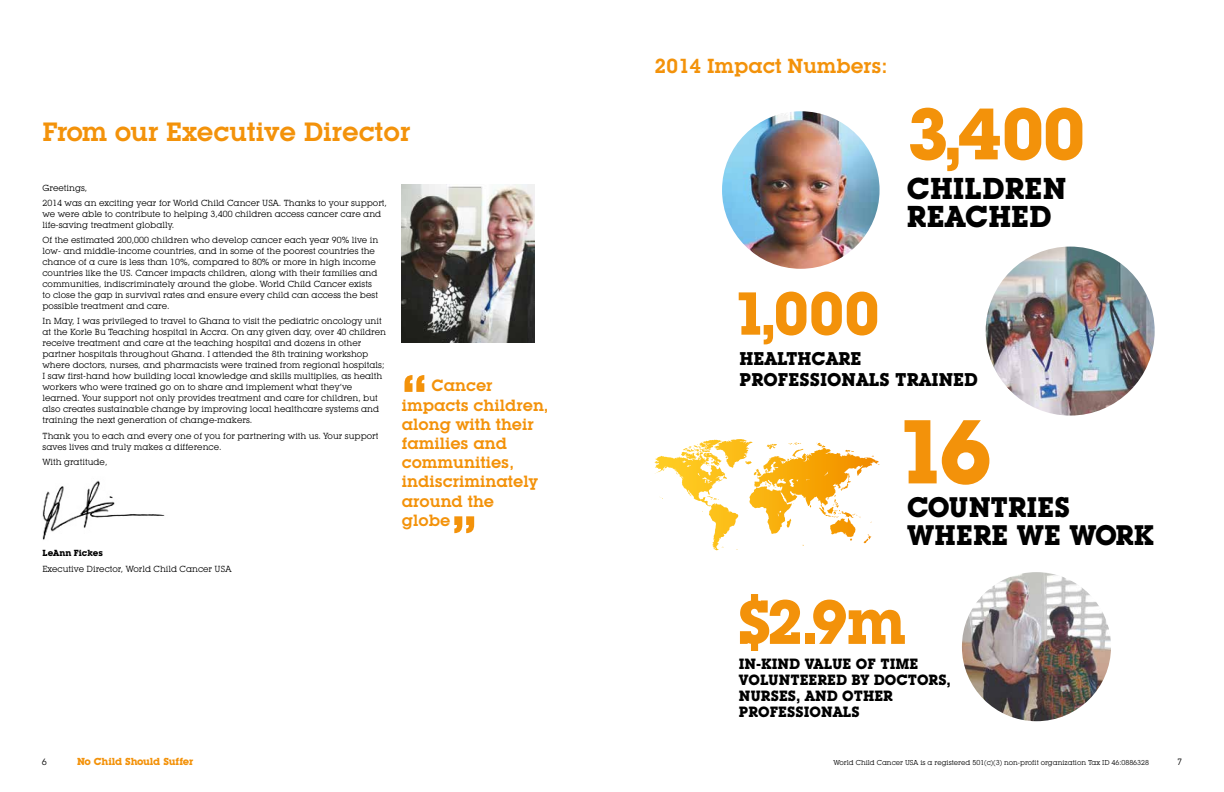
<style>
.page{position:relative;width:1224px;height:792px;background:#fff}
.page>*{position:absolute;margin:0;border:0;box-sizing:border-box;transform-origin:0 0}
.t1{font:700 88.9px "Lubalin Graph IT Cby BT";color:#f3920a}
.t2{font:700 71.5px "Lubalin Graph IT Cby BT";color:#f3920a}
.t3{font:600 64px "Lubalin Graph IT Cby BT";color:#f3920a}
.t4{font:700 61.1px "Lubalin Graph IT Cby BT";color:#f3920a}
.t5{font:700 59.4px "Lubalin Graph IT Cby BT";color:#f3920a}
.t6{font:700 29.7px/27.5px "Lubalin Graph IT Cby BT";color:#000}
.t7{font:700 27.8px/27.6px "Lubalin Graph IT Cby BT";color:#000}
.t8{font:600 26px "Lubalin Graph IT Cby BT";color:#f3920a}
.t9{font:600 20px "Lubalin Graph IT Cby BT";color:#f3920a}
.t10{font:700 18.1px/21.4px "Lubalin Graph IT Cby BT";color:#000}
.t11{font:600 16px/19.2px "Lubalin Graph IT Cby BT";color:#f3920a}
.t12{font:700 14.6px/16.2px "Lubalin Graph IT Cby BT";color:#000}
.t13{font:700 10px "Lubalin Graph IT Cby BT";letter-spacing:-.02em;color:#f3920a}
.t14{font:9px "Lubalin Graph IT Cby BT";color:#000}
.t15{font:8.7px/11px "Lubalin Graph IT Cby BT";color:#000}
.t16{font:700 8.7px "Lubalin Graph IT Cby BT";color:#000}
.t17{font:7px "Lubalin Graph IT Cby BT";color:#000}
</style>
<div class="page">
<img style="left:402px;top:184px;width:132px;height:159px">
<img style="left:722px;top:111px;width:158px;height:158px;border-radius:79px">
<img style="left:986px;top:247px;width:169px;height:169px;border-radius:85px">
<img style="left:962px;top:572px;width:149px;height:149px;border-radius:75px">
<svg style="left:714px;top:439px;width:26px;height:29px"></svg>
<img style="left:42px;top:480px;width:123px;height:60px">
<h3 class="t8" style="left:43px;top:116px;width:370px">From our Executive Director</h3>
<p class="t15" style="left:43px;top:180px;width:346px;line-height:15.3px">Greetings,<br>2014 was an exciting year for World Child Cancer USA. Thanks to your support,</p>
<p class="t15" style="left:43px;top:208px;width:340px">we were able to contribute to helping 3,400 children access cancer care and life-saving treatment globally.</p>
<p class="t15" style="left:43px;top:234px;width:337px">Of the estimated 200,000 children who develop cancer each year 90% live in low- and middle-income countries, and in some of the poorest countries the chance of a cure is less than 10%, compared to 80% or more in high income countries like the US. Cancer impacts children, along with their families and communities, indiscriminately around the globe. World Child Cancer exists to close the gap in survival rates and ensure every child can access the best possible treatment and care.</p>
<p class="t15" style="left:43px;top:316px;width:345px">In May, I was privileged to travel to Ghana to visit the pediatric oncology unit at the Korle Bu Teaching hospital in Accra. On any given day, over 40 children receive treatment and care at the teaching hospital and dozens in other partner hospitals throughout Ghana. I attended the 8th training workshop where doctors, nurses, and pharmacists were trained from regional hospitals; I saw first-hand how building local knowledge and skills multiplies, as health workers who were trained go on to share and implement what they’ve learned. Your support not only provides treatment and care for children, but also creates sustainable change by improving local healthcare systems and training the next generation of change-makers.</p>
<p class="t15" style="left:43px;top:430px;width:337px">Thank you to each and every one of you for partnering with us. Your support saves lives and truly makes a difference.</p>
<p class="t15" style="left:43px;top:456px;width:66px">With gratitude,</p>
<p class="t16" style="left:43px;top:548px;width:62px">LeAnn Fickes</p>
<p class="t15" style="left:43px;top:563px;width:190px">Executive Director, World Child Cancer USA</p>
<h3 class="t3" style="left:402px;top:360px;width:27px">“</h3>
<h3 class="t11" style="left:402px;top:376px;width:148px;text-indent:30px">Cancer impacts children, along with their families and communities, indiscriminately around the<br>globe</h3>
<h3 class="t3" style="left:452px;top:500px;width:27px">”</h3>
<h3 class="t9" style="left:655px;top:54px;width:234px">2014 Impact Numbers:</h3>
<h2 class="t2" style="left:907px;top:91px;width:180px">3,400</h2>
<h3 class="t6" style="left:907px;top:175px;width:161px">CHILDREN<br>REACHED</h3>
<h3 class="t5" style="left:732px;top:277px;width:149px">1,000</h3>
<h3 class="t10" style="left:739px;top:348px;width:240px">HEALTHCARE<br>PROFESSIONALS TRAINED</h3>
<h1 class="t1" style="left:895px;top:398px;width:98px">16</h1>
<h3 class="t7" style="left:907px;top:493px;width:248px">COUNTRIES<br>WHERE WE WORK</h3>
<h3 class="t4" style="left:736px;top:585px;width:171px">$2.9m</h3>
<h3 class="t12" style="left:739px;top:655px;width:214px">IN-KIND VALUE OF TIME<br>VOLUNTEERED BY DOCTORS,<br>NURSES, AND OTHER<br>PROFESSIONALS</h3>
<p class="t14" style="left:42px;top:757px;width:7px">6</p>
<p class="t13" style="left:77px;top:756px;width:118px">No Child Should Suffer</p>
<p class="t17" style="left:833px;top:759px;width:317px">World Child Cancer USA is a registered 501(c)(3) non-profit organization Tax ID 46:0886328</p>
<p class="t14" style="left:1177px;top:757px;width:7px">7</p>
</div>
